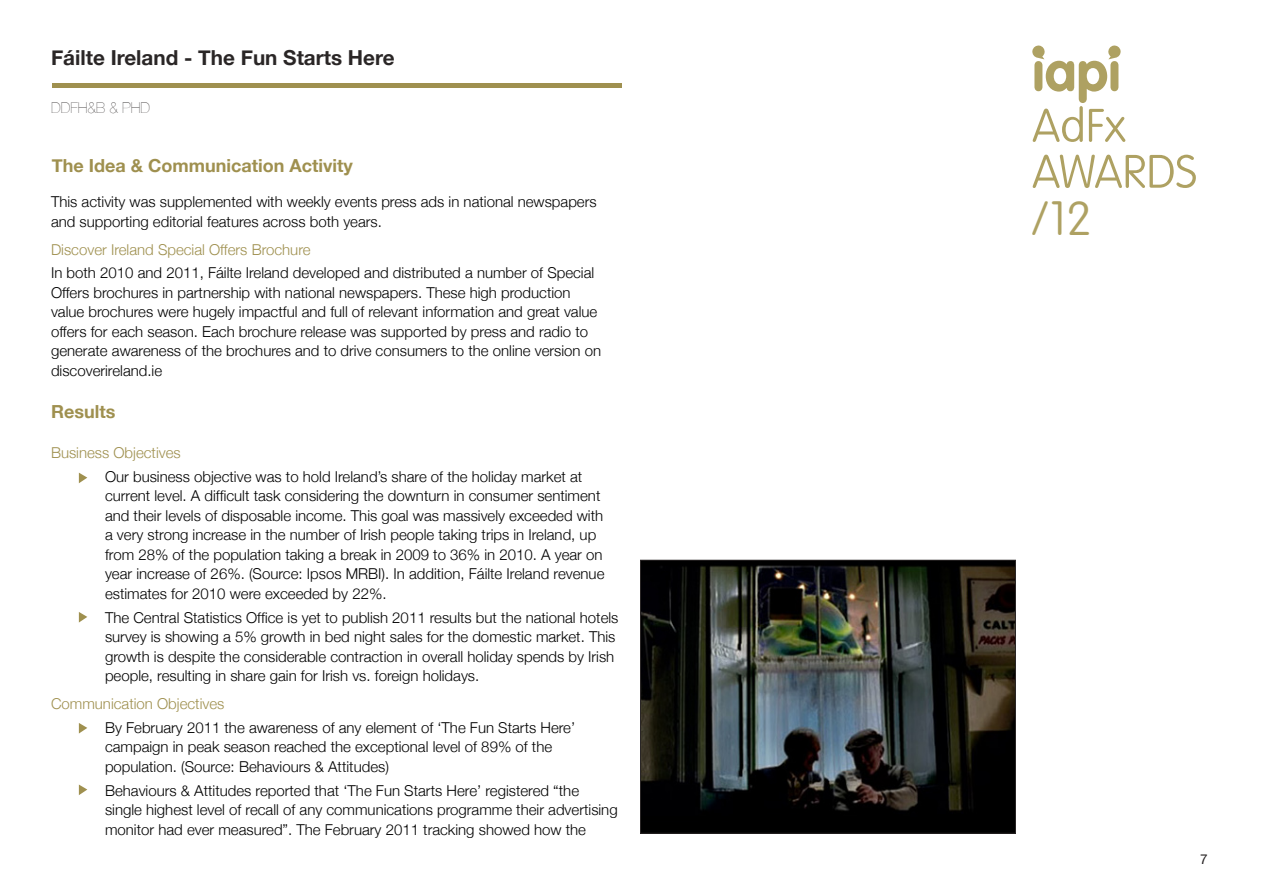
<style>
.page{position:relative;width:1263px;height:893px;background:#fff}
.page>*{position:absolute;margin:0;border:0;box-sizing:border-box;transform-origin:0 0}
.t1{font:100 47.4px "VAG Rounded";color:#aea162}
.t2{font:700 20.7px "Helvetica Neue";color:#2a2626}
.t3{font:700 18px "Helvetica Neue";color:#9f904f}
.t4{font:300 15px/19.5px "Helvetica Neue";color:#000}
.t5{font:300 15px "Helvetica Neue";color:#9f904f}
.t6{font:200 15px "Helvetica Neue";color:#2a2626}
.t7{font:13.5px "Helvetica Neue";color:#231f20}
</style>
<div class="page">
<svg style="left:1033px;top:155px;width:163px;height:33px"></svg>
<svg style="left:1033px;top:45px;width:92px;height:97px"></svg>
<hr style="left:52px;top:83px;width:570px;height:4px;background:#9f904f">
<svg style="left:79px;top:473px;width:8px;height:10px"></svg>
<svg style="left:79px;top:612px;width:8px;height:10px"></svg>
<svg style="left:79px;top:723px;width:8px;height:10px"></svg>
<svg style="left:79px;top:784px;width:8px;height:11px"></svg>
<img style="left:642px;top:562px;width:372px;height:269px">
<div style="left:640px;top:560px;width:376px;height:273px;border:1px solid #2a2626"></div>
<h2 class="t2" style="left:51px;top:41px;width:345px">Fáilte Ireland - The Fun Starts Here</h2>
<p class="t6" style="left:51px;top:96px;width:101px">DDFH&amp;B &amp; PHD</p>
<p class="t3" style="left:52px;top:151px;width:302px">The Idea &amp; Communication Activity</p>
<p class="t4" style="left:51px;top:191px;width:547px">This activity was supplemented with weekly events press ads in national newspapers and supporting editorial features across both years.</p>
<p class="t5" style="left:51px;top:237px;width:261px">Discover Ireland Special Offers Brochure</p>
<p class="t4" style="left:51px;top:262px;width:552px">In both 2010 and 2011, Fáilte Ireland developed and distributed a number of Special Offers brochures in partnership with national newspapers. These high production value brochures were hugely impactful and full of relevant information and great value offers for each season. Each brochure release was supported by press and radio to generate awareness of the brochures and to drive consumers to the online version on discoverireland.ie</p>
<p class="t3" style="left:51px;top:398px;width:66px">Results</p>
<p class="t5" style="left:51px;top:441px;width:131px">Business Objectives</p>
<p class="t4" style="left:105px;top:466px;width:501px">Our business objective was to hold Ireland’s share of the holiday market at current level. A difficult task considering the downturn in consumer sentiment and their levels of disposable income. This goal was massively exceeded with a very strong increase in the number of Irish people taking trips in Ireland, up from 28% of the population taking a break in 2009 to 36% in 2010. A year on year increase of 26%. (Source: Ipsos MRBI). In addition, Fáilte Ireland revenue estimates for 2010 were exceeded by 22%.</p>
<p class="t4" style="left:105px;top:607px;width:515px">The Central Statistics Office is yet to publish 2011 results but the national hotels survey is showing a 5% growth in bed night sales for the domestic market. This growth is despite the considerable contraction in overall holiday spends by Irish people, resulting in share gain for Irish vs. foreign holidays.</p>
<p class="t5" style="left:51px;top:692px;width:175px">Communication Objectives</p>
<p class="t4" style="left:105px;top:717px;width:472px">By February 2011 the awareness of any element of ‘The Fun Starts Here’ campaign in peak season reached the exceptional level of 89% of the population. (Source: Behaviours &amp; Attitudes)</p>
<p class="t4" style="left:105px;top:780px;width:514px">Behaviours &amp; Attitudes reported that ‘The Fun Starts Here’ registered “the single highest level of recall of any communications programme their advertising monitor had ever measured”. The February 2011 tracking showed how the</p>
<h1 class="t1" style="left:1031px;top:191px;width:63px">/12</h1>
<p class="t7" style="left:1200px;top:850px;width:9px">7</p>
</div>
